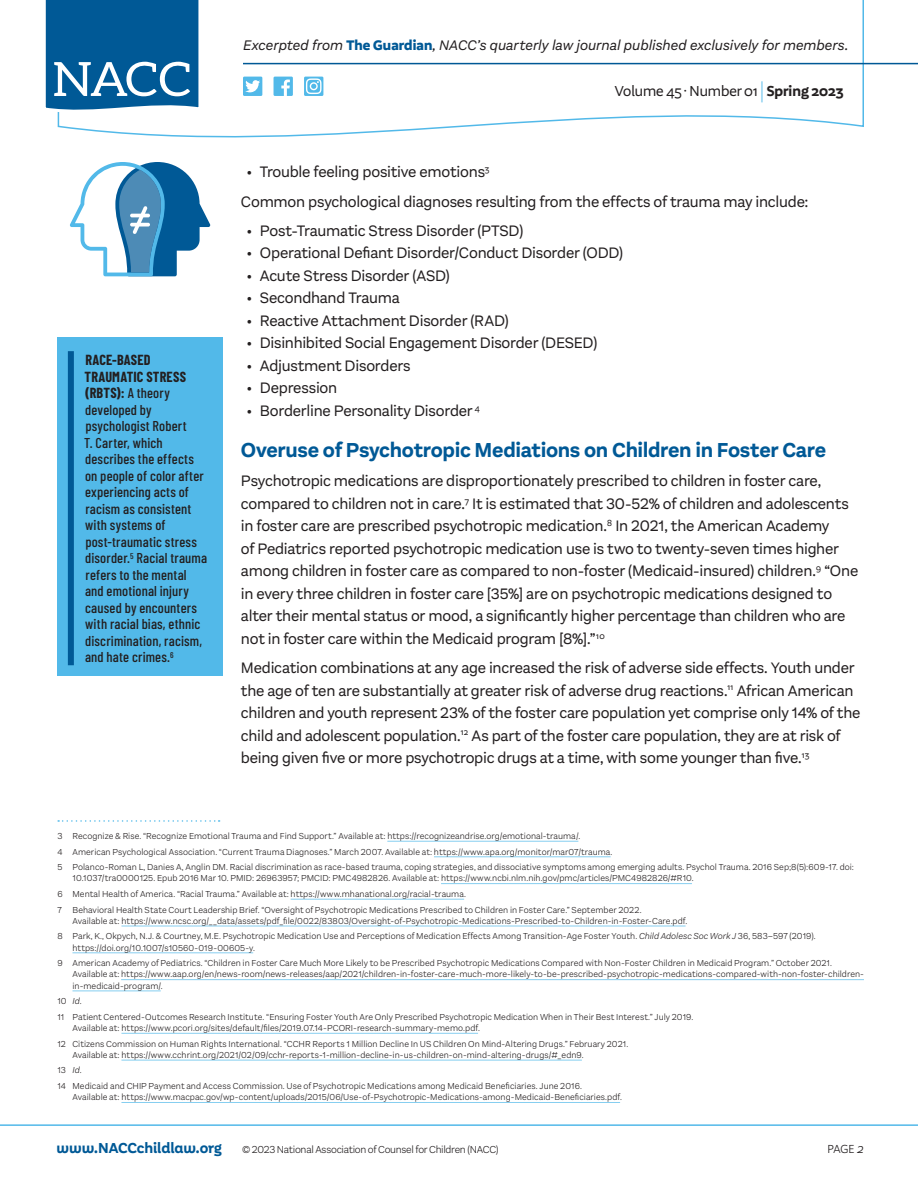
<style>
.page{position:relative;width:918px;height:1188px;background:#fff}
.page>*{position:absolute;margin:0;border:0;box-sizing:border-box;transform-origin:0 0}
.t1{font:700 21px "Aestetico";letter-spacing:-.015em;color:#005996}
.t2{font:15.75px/22.5px "Aestetico";letter-spacing:-.015em;color:#231f20}
.t3{font:15px "Aestetico Formal";color:#231f20}
.t4{font:700 15px "Aestetico Informal";letter-spacing:-.01em;color:#005996}
.t5{font:italic 14.4px "Aestetico";color:#231f20}
.t6{font:500 14.25px/16.5px "Barlow Condensed";letter-spacing:.01em;color:#231f20}
.t7{font:12.15px "Aestetico Formal Light SC850";color:#231f20}
.t8{font:300 10.5px "Aestetico";letter-spacing:-.025em;color:#231f20}
.t9{font:300 9px/15.6px "Aestetico";letter-spacing:.005em;color:#231f20}
.s1{font-weight:700}
.s2{font-family:"Aestetico Formal";font-weight:800;font-style:normal;color:#005996}
.s3{font-family:"Aestetico Formal Light SC850";font-size:24.15px;color:#52b9e9}
.s4{font-style:italic}
.s5{font-family:"Aestetico Formal";font-weight:300;font-style:italic;font-size:13.5px}
</style>
<div class="page">
<svg style="left:57px;top:0;width:808px;height:138px"></svg>
<svg style="left:45px;top:0;width:158px;height:117px"></svg>
<hr style="left:243px;top:63px;width:675px;height:1px;background:#005996">
<div style="left:243px;top:77px;width:19px;height:19px;background:#52b9e9"></div>
<svg style="left:245px;top:80px;width:15px;height:12px"></svg>
<div style="left:274px;top:77px;width:19px;height:19px;background:#52b9e9"></div>
<svg style="left:281px;top:80px;width:9px;height:16px"></svg>
<div style="left:304px;top:77px;width:19px;height:19px;background:#52b9e9"></div>
<svg style="left:306px;top:78px;width:16px;height:16px"></svg>
<svg style="left:58px;top:820px;width:162px;height:2px"></svg>
<hr style="left:387px;top:841px;width:191px;height:1px;background:#86cef0">
<hr style="left:434px;top:856px;width:177px;height:1px;background:#86cef0">
<hr style="left:441px;top:883px;width:251px;height:1px;background:#86cef0">
<hr style="left:291px;top:899px;width:173px;height:1px;background:#86cef0">
<hr style="left:121px;top:926px;width:565px;height:1px;background:#86cef0">
<hr style="left:72px;top:952px;width:181px;height:1px;background:#86cef0">
<hr style="left:121px;top:979px;width:743px;height:1px;background:#86cef0">
<hr style="left:72px;top:991px;width:89px;height:1px;background:#86cef0">
<hr style="left:121px;top:1033px;width:357px;height:1px;background:#86cef0">
<hr style="left:121px;top:1060px;width:461px;height:1px;background:#86cef0">
<hr style="left:121px;top:1102px;width:499px;height:1px;background:#86cef0">
<svg style="left:70px;top:162px;width:140px;height:114px"></svg>
<div style="left:57px;top:338px;width:166px;height:338px;background:#52b9e9"></div>
<div style="left:68px;top:351px;width:6px;height:314px;background:#005996"></div>
<hr style="left:0;top:1124px;width:918px;height:2px;background:#52b9e9">
<p class="t6" style="left:84px;top:351px;width:124px"><span class="s1">RACE-BASED<br>TRAUMATIC STRESS (RBTS):</span> A theory developed by psychologist Robert<br>T. Carter, which describes the effects on people of color after experiencing acts of racism as consistent with systems of post-traumatic stress disorder.<sup>5</sup> Racial trauma refers to the mental and emotional injury caused by encounters with racial bias, ethnic discrimination, racism, and hate crimes.<sup>6</sup></p>
<h3 class="t5" style="left:243px;top:37px;width:607px">Excerpted from <span class="s2">The Guardian</span>, NACC’s quarterly law journal published exclusively for members.</h3>
<h3 class="t3" style="left:615px;top:82px;width:230px">Volume 45 · Number 01 <span class="s3">|</span> <span class="s1">Spring 2023</span></h3>
<h2 class="t2" style="left:241px;top:158px;width:569px;line-height:29.2px;text-indent:5px">• Trouble feeling positive emotions<sup>3<br></sup>Common psychological diagnoses resulting from the effects of trauma may include:</h2>
<h2 class="t2" style="left:246px;top:220px;width:278px">• Post-Traumatic Stress Disorder (PTSD)</h2>
<h2 class="t2" style="left:246px;top:242px;width:378px">• Operational Defiant Disorder/Conduct Disorder (ODD)</h2>
<h2 class="t2" style="left:246px;top:265px;width:205px">• Acute Stress Disorder (ASD)</h2>
<h2 class="t2" style="left:246px;top:287px;width:155px">• Secondhand Trauma</h2>
<h2 class="t2" style="left:246px;top:310px;width:264px">• Reactive Attachment Disorder (RAD)</h2>
<h2 class="t2" style="left:246px;top:332px;width:352px">• Disinhibited Social Engagement Disorder (DESED)</h2>
<h2 class="t2" style="left:246px;top:355px;width:166px">• Adjustment Disorders</h2>
<h2 class="t2" style="left:246px;top:377px;width:92px">• Depression</h2>
<h2 class="t2" style="left:246px;top:400px;width:249px">• Borderline Personality Disorder <sup>4</sup> <sup>5</sup> <sup>6</sup></h2>
<h1 class="t1" style="left:241px;top:438px;width:587px">Overuse of Psychotropic Mediations on Children in Foster Care</h1>
<p class="t2" style="left:241px;top:470px;width:619px">Psychotropic medications are disproportionately prescribed to children in foster care, compared to children not in care.<sup>7</sup> It is estimated that 30-52% of children and adolescents in foster care are prescribed psychotropic medication.<sup>8</sup> In 2021, the American Academy<br>of Pediatrics reported psychotropic medication use is two to twenty-seven times higher among children in foster care as compared to non-foster (Medicaid-insured) children.<sup>9</sup> “One in every three children in foster care [35%] are on psychotropic medications designed to alter their mental status or mood, a significantly higher percentage than children who are not in foster care within the Medicaid program [8%].”<sup>10</sup></p>
<p class="t2" style="left:241px;top:657px;width:621px">Medication combinations at any age increased the risk of adverse side effects. Youth under the age of ten are substantially at greater risk of adverse drug reactions.<sup>11</sup> African American children and youth represent 23% of the foster care population yet comprise only 14% of the child and adolescent population.<sup>12</sup> As part of the foster care population, they are at risk of being given five or more psychotropic drugs at a time, with some younger than five.<sup>13</sup> <sup>14</sup></p>
<p class="t9" style="left:57px;top:828px;width:798px">3 Recognize &amp; Rise. “Recognize Emotional Trauma and Find Support.” Available at: https://recognizeandrise.org/emotional-trauma/.<br>4 American Psychological Association. “Current Trauma Diagnoses.” March 2007. Available at: https://www.apa.org/monitor/mar07/trauma.<br>5 Polanco-Roman L, Danies A, Anglin DM. Racial discrimination as race-based trauma, coping strategies, and dissociative symptoms among emerging adults. Psychol Trauma. 2016 Sep;8(5):609-17. doi:</p>
<p class="t9" style="left:57px;top:871px;width:638px;text-indent:15px">10.1037/tra0000125. Epub 2016 Mar 10. PMID: 26963957; PMCID: PMC4982826. Available at: https://www.ncbi.nlm.nih.gov/pmc/articles/PMC4982826/#R10.<br>6 Mental Health of America. “Racial Trauma.” Available at: https://www.mhanational.org/racial-trauma.<br>7 Behavioral Health State Court Leadership Brief. “Oversight of Psychotropic Medications Prescribed to Children in Foster Care.” September 2022.</p>
<p class="t9" style="left:57px;top:913px;width:760px;text-indent:15px">Available at: https://www.ncsc.org/__data/assets/pdf_file/0022/83803/Oversight-of-Psychotropic-Medications-Prescribed-to-Children-in-Foster-Care.pdf.<br>8 Park, K., Okpych, N.J. &amp; Courtney, M.E. Psychotropic Medication Use and Perceptions of Medication Effects Among Transition-Age Foster Youth. <span class="s4">Child Adolesc Soc Work J</span> 36, 583–597 (2019).</p>
<p class="t9" style="left:57px;top:940px;width:776px;text-indent:15px">https://doi.org/10.1007/s10560-019-00605-y.<br>9 American Academy of Pediatrics. “Children in Foster Care Much More Likely to be Prescribed Psychotropic Medications Compared with Non-Foster Children in Medicaid Program.” October 2021.</p>
<p class="t9" style="left:72px;top:969px;width:793px;line-height:11.2px">Available at: https://www.aap.org/en/news-room/news-releases/aap/2021/children-in-foster-care-much-more-likely-to-be-prescribed-psychotropic-medications-compared-with-non-foster-children&shy;in-medicaid-program/.</p>
<p class="t9" style="left:57px;top:993px;width:638px">10 <span class="s4">Id</span>.<br>11 Patient Centered-Outcomes Research Institute. “Ensuring Foster Youth Are Only Prescribed Psychotropic Medication When in Their Best Interest.” July 2019.</p>
<p class="t9" style="left:57px;top:1020px;width:573px;text-indent:15px">Available at: https://www.pcori.org/sites/default/files/2019.07.14-PCORI-research-summary-memo.pdf.<br>12 Citizens Commission on Human Rights International. “CCHR Reports 1 Million Decline In US Children On Mind-Altering Drugs.” February 2021.</p>
<p class="t9" style="left:57px;top:1047px;width:528px;text-indent:15px">Available at: https://www.cchrint.org/2021/02/09/cchr-reports-1-million-decline-in-us-children-on-mind-altering-drugs/#_edn9.<br>13 <span class="s4">Id</span>.<br>14 Medicaid and CHIP Payment and Access Commission. Use of Psychotropic Medications among Medicaid Beneficiaries. June 2016.</p>
<p class="t9" style="left:72px;top:1089px;width:551px">Available at: https://www.macpac.gov/wp-content/uploads/2015/06/Use-of-Psychotropic-Medications-among-Medicaid-Beneficiaries.pdf.</p>
<h3 class="t4" style="left:57px;top:1139px;width:167px">www.NACCchildlaw.org</h3>
<p class="t8" style="left:242px;top:1143px;width:258px">© 2023 National Association of Counsel for Children (NACC)</p>
<h3 class="t7" style="left:828px;top:1142px;width:38px">page <span class="s5">2</span></h3>
</div>
